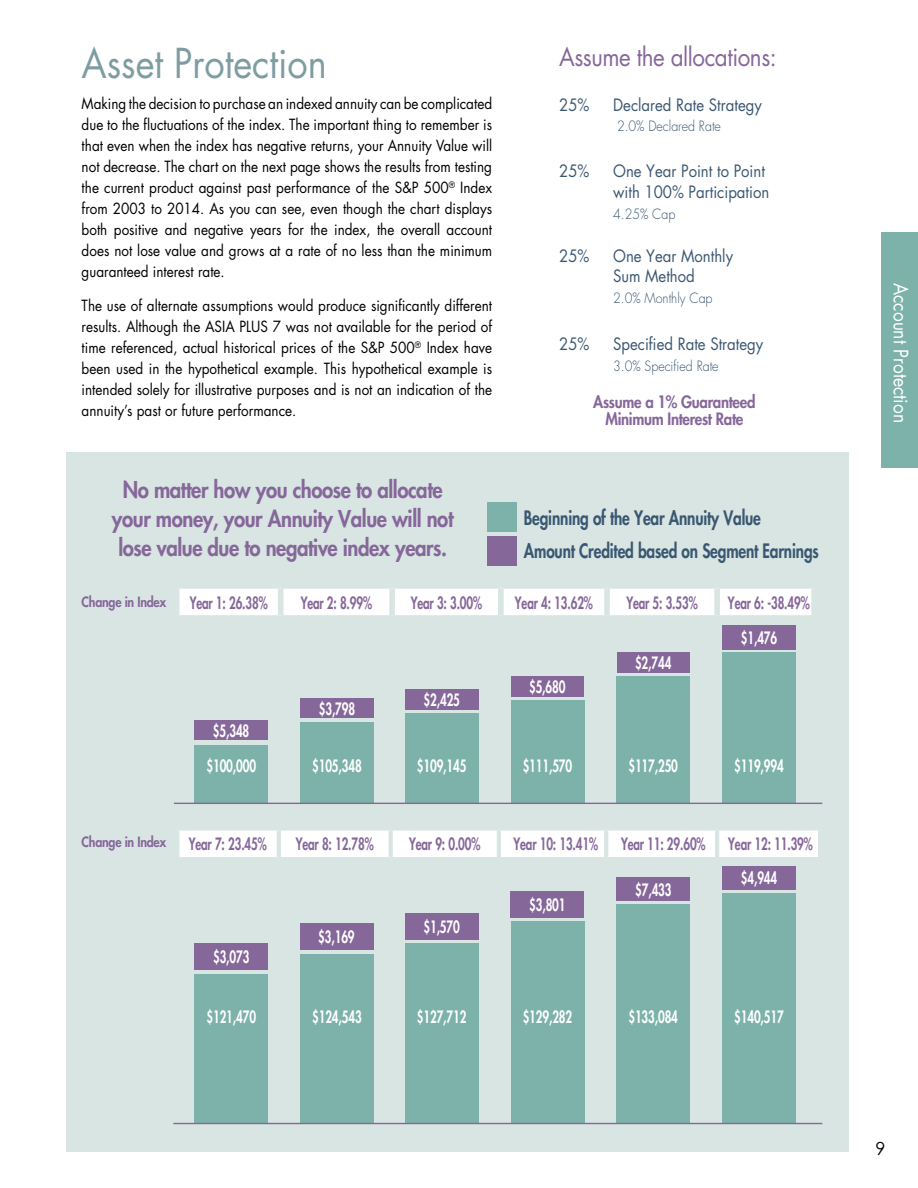
<style>
.page{position:relative;width:918px;height:1188px;background:#fff}
.page>*{position:absolute;margin:0;border:0;box-sizing:border-box;transform-origin:0 0}
.t1{font:40.2px "Futura";color:#7d9da1;scale:.9 1}
.t2{font:24.9px "Futura";letter-spacing:-.02em;color:#86679a;scale:.9 1}
.t3{font:800 22.65px/29.1px "Futura";letter-spacing:-.02em;color:#86679a;text-align:center;scale:.9 1}
.t4{font:800 19.35px/33.2px "Futura";letter-spacing:-.01em;color:#3a5772;scale:.79 1}
.t5{font:19.35px "Futura";color:#fff;scale:.9 1}
.t6{font:18px "Century Gothic";color:#000}
.t7{font:800 16.65px "Futura";letter-spacing:-.01em;color:#fff;scale:.7 1}
.t8{font:800 16.65px "Futura";letter-spacing:-.01em;color:#86679a;scale:.7 1}
.t9{font:16.65px/20.7px "Futura";color:#3a5772;scale:.9 1}
.t10{font:800 16.65px/16.6px "Futura";letter-spacing:-.01em;color:#86679a;text-align:center;scale:.9 1}
.t11{font:15px/21px "Futura";color:#000;text-align:justify;scale:.9 1}
.t12{font:300 13.8px "Futura";color:#3a5772;scale:.9 1}
.t13{font:800 13.8px "Futura";letter-spacing:-.02em;color:#86679a;scale:.9 1}
</style>
<div class="page">
<div style="left:66px;top:452px;width:783px;height:699px;background:#d8e5e2"></div>
<div style="left:195px;top:745px;width:73px;height:58px;background:#7cb2a9"></div>
<div style="left:195px;top:975px;width:73px;height:148px;background:#7cb2a9"></div>
<div style="left:300px;top:722px;width:74px;height:81px;background:#7cb2a9"></div>
<div style="left:300px;top:955px;width:74px;height:168px;background:#7cb2a9"></div>
<div style="left:405px;top:714px;width:73px;height:89px;background:#7cb2a9"></div>
<div style="left:405px;top:944px;width:73px;height:179px;background:#7cb2a9"></div>
<div style="left:511px;top:700px;width:73px;height:103px;background:#7cb2a9"></div>
<div style="left:511px;top:921px;width:73px;height:202px;background:#7cb2a9"></div>
<div style="left:616px;top:677px;width:74px;height:126px;background:#7cb2a9"></div>
<div style="left:616px;top:905px;width:74px;height:218px;background:#7cb2a9"></div>
<div style="left:722px;top:653px;width:74px;height:150px;background:#7cb2a9"></div>
<div style="left:722px;top:893px;width:74px;height:230px;background:#7cb2a9"></div>
<div style="left:194px;top:721px;width:74px;height:19px;background:#86679a"></div>
<div style="left:300px;top:698px;width:74px;height:20px;background:#86679a"></div>
<div style="left:511px;top:676px;width:73px;height:20px;background:#86679a"></div>
<div style="left:405px;top:689px;width:74px;height:20px;background:#86679a"></div>
<div style="left:194px;top:944px;width:74px;height:26px;background:#86679a"></div>
<div style="left:511px;top:891px;width:73px;height:26px;background:#86679a"></div>
<div style="left:405px;top:913px;width:73px;height:26px;background:#86679a"></div>
<div style="left:300px;top:923px;width:73px;height:27px;background:#86679a"></div>
<div style="left:617px;top:653px;width:73px;height:20px;background:#86679a"></div>
<div style="left:722px;top:625px;width:74px;height:24px;background:#86679a"></div>
<div style="left:722px;top:866px;width:74px;height:23px;background:#86679a"></div>
<div style="left:617px;top:877px;width:73px;height:24px;background:#86679a"></div>
<hr style="left:174px;top:803px;width:648px;height:1px;background:#86679a">
<hr style="left:173px;top:1123px;width:649px;height:1px;background:#86679a">
<div style="left:179px;top:589px;width:632px;height:26px;background:#fff"></div>
<div style="left:278px;top:589px;width:5px;height:26px;background:#d8e5e2"></div>
<div style="left:389px;top:589px;width:6px;height:26px;background:#d8e5e2"></div>
<div style="left:498px;top:589px;width:6px;height:26px;background:#d8e5e2"></div>
<div style="left:604px;top:589px;width:6px;height:26px;background:#d8e5e2"></div>
<div style="left:714px;top:589px;width:6px;height:26px;background:#d8e5e2"></div>
<div style="left:179px;top:831px;width:639px;height:26px;background:#fff"></div>
<hr style="left:277px;top:831px;width:4px;height:26px;background:#d8e5e2">
<hr style="left:389px;top:831px;width:4px;height:26px;background:#d8e5e2">
<hr style="left:497px;top:831px;width:4px;height:26px;background:#d8e5e2">
<hr style="left:604px;top:831px;width:4px;height:26px;background:#d8e5e2">
<hr style="left:715px;top:831px;width:4px;height:26px;background:#d8e5e2">
<div style="left:487px;top:502px;width:30px;height:30px;background:#7cb2a9"></div>
<div style="left:487px;top:536px;width:30px;height:30px;background:#86679a"></div>
<div style="left:882px;top:232px;width:36px;height:236px;background:#7cb2a9"></div>
<h1 class="t1" style="left:82px;top:38px;width:274px">Asset Protection</h1>
<p class="t11" style="left:82px;top:93px;width:458px">Making the decision to purchase an indexed annuity can be complicated due to the fluctuations of the index. The important thing to remember is that even when the index has negative returns, your Annuity Value will not decrease. The chart on the next page shows the results from testing the current product against past performance of the S&amp;P 500<sup>®</sup> Index from 2003 to 2014. As you can see, even though the chart displays both positive and negative years for the index, the overall account does not lose value and grows at a rate of no less than the minimum guaranteed interest rate.</p>
<p class="t11" style="left:82px;top:295px;width:458px">The use of alternate assumptions would produce significantly different results. Although the ASIA PLUS 7 was not available for the period of time referenced, actual historical prices of the S&amp;P 500<sup>®</sup> Index have been used in the hypothetical example. This hypothetical example is intended solely for illustrative purposes and is not an indication of the annuity’s past or future performance.</p>
<h3 class="t3" style="left:112px;top:475px;width:381px">No matter how you choose to allocate your money, your Annuity Value will not lose value due to negative index years.</h3>
<h2 class="t2" style="left:559px;top:41px;width:243px">Assume the allocations:</h2>
<p class="t9" style="left:559px;top:94px;width:35px">25%</p>
<p class="t9" style="left:613px;top:94px;width:167px">Declared Rate Strategy</p>
<p class="t12" style="left:617px;top:118px;width:117px">2.0% Declared Rate</p>
<p class="t9" style="left:559px;top:161px;width:35px">25%</p>
<p class="t9" style="left:613px;top:161px;width:175px">One Year Point to Point with 100% Participation</p>
<p class="t12" style="left:613px;top:205px;width:71px">4.25% Cap</p>
<p class="t9" style="left:559px;top:245px;width:35px">25%</p>
<p class="t9" style="left:613px;top:245px;width:135px">One Year Monthly<br>Sum Method</p>
<p class="t12" style="left:613px;top:290px;width:112px">2.0% Monthly Cap</p>
<p class="t9" style="left:559px;top:334px;width:35px">25%</p>
<p class="t9" style="left:613px;top:334px;width:168px">Specified Rate Strategy</p>
<p class="t12" style="left:613px;top:358px;width:119px">3.0% Specified Rate</p>
<p class="t10" style="left:593px;top:393px;width:182px">Assume a 1% Guaranteed<br>Minimum Interest Rate</p>
<p class="t4" style="left:524px;top:501px;width:375px">Beginning of the Year Annuity Value<br>Amount Credited based on Segment Earnings</p>
<p class="t13" style="left:82px;top:594px;width:96px">Change in Index</p>
<p class="t8" style="left:190px;top:592px;width:113px">Year 1: 26.38%</p>
<p class="t8" style="left:301px;top:592px;width:103px">Year 2: 8.99%</p>
<p class="t8" style="left:411px;top:592px;width:103px">Year 3: 3.00%</p>
<p class="t8" style="left:515px;top:592px;width:113px">Year 4: 13.62%</p>
<p class="t8" style="left:626px;top:592px;width:103px">Year 5: 3.53%</p>
<p class="t8" style="left:728px;top:592px;width:118px">Year 6: -38.49%</p>
<p class="t7" style="left:213px;top:720px;width:53px">$5,348</p>
<p class="t7" style="left:206px;top:755px;width:72px">$100,000</p>
<p class="t7" style="left:319px;top:698px;width:53px">$3,798</p>
<p class="t7" style="left:312px;top:755px;width:72px">$105,348</p>
<p class="t7" style="left:424px;top:689px;width:53px">$2,425</p>
<p class="t7" style="left:417px;top:755px;width:72px">$109,145</p>
<p class="t7" style="left:529px;top:676px;width:53px">$5,680</p>
<p class="t7" style="left:523px;top:755px;width:72px">$111,570</p>
<p class="t7" style="left:635px;top:653px;width:53px">$2,744</p>
<p class="t7" style="left:628px;top:755px;width:72px">$117,250</p>
<p class="t7" style="left:741px;top:627px;width:53px">$1,476</p>
<p class="t7" style="left:734px;top:755px;width:72px">$119,994</p>
<p class="t13" style="left:82px;top:833px;width:96px">Change in Index</p>
<p class="t8" style="left:189px;top:834px;width:113px">Year 7: 23.45%</p>
<p class="t8" style="left:296px;top:834px;width:113px">Year 8: 12.78%</p>
<p class="t8" style="left:409px;top:834px;width:103px">Year 9: 0.00%</p>
<p class="t8" style="left:513px;top:834px;width:122px">Year 10: 13.41%</p>
<p class="t8" style="left:621px;top:834px;width:122px">Year 11: 29.60%</p>
<p class="t8" style="left:728px;top:834px;width:122px">Year 12: 11.39%</p>
<p class="t7" style="left:213px;top:947px;width:53px">$3,073</p>
<p class="t7" style="left:206px;top:1007px;width:72px">$121,470</p>
<p class="t7" style="left:318px;top:927px;width:53px">$3,169</p>
<p class="t7" style="left:312px;top:1007px;width:72px">$124,543</p>
<p class="t7" style="left:424px;top:916px;width:53px">$1,570</p>
<p class="t7" style="left:417px;top:1007px;width:72px">$127,712</p>
<p class="t7" style="left:529px;top:894px;width:53px">$3,801</p>
<p class="t7" style="left:523px;top:1007px;width:72px">$129,282</p>
<p class="t7" style="left:635px;top:879px;width:53px">$7,433</p>
<p class="t7" style="left:628px;top:1007px;width:72px">$133,084</p>
<p class="t7" style="left:741px;top:868px;width:53px">$4,944</p>
<p class="t7" style="left:734px;top:1007px;width:72px">$140,517</p>
<p class="t5" style="left:913px;top:283px;width:157px;rotate:90deg">Account Protection</p>
<p class="t6" style="left:876px;top:1136px;width:11px">9</p>
</div>
